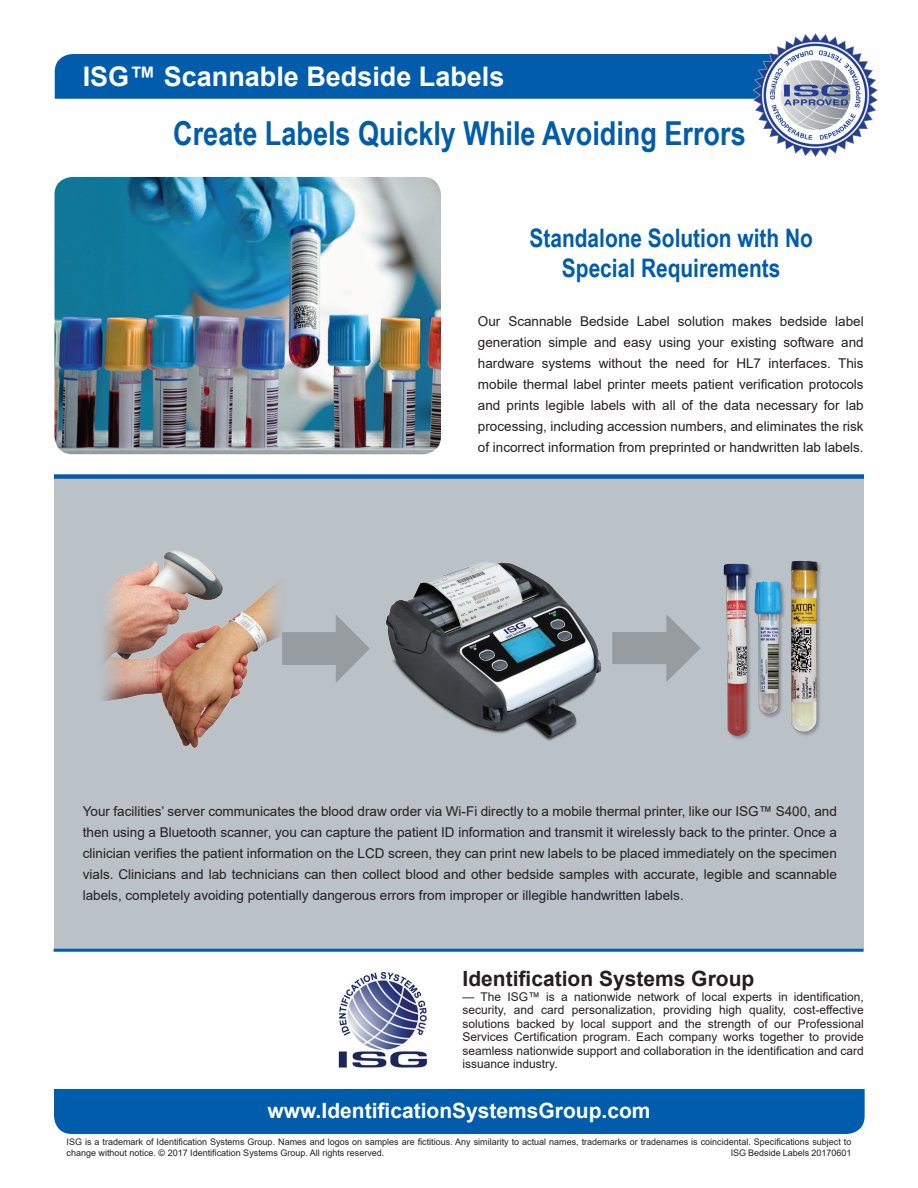
<style>
.page{position:relative;width:918px;height:1188px;background:#fff}
.page>*{position:absolute;margin:0;border:0;box-sizing:border-box;transform-origin:0 0}
.t1{font:700 33px "Arial Narrow";color:#015dab}
.t2{font:700 27px "Arial";color:#fff}
.t3{font:700 25.5px/30.6px "Arial Narrow";color:#015dab;text-align:center}
.t4{font:700 21px "Arial";color:#fff}
.t5{font:700 21px "Arial";color:#231f20}
.t6{font:13.5px/21px "Arial";color:#231f20;text-align:justify}
.t7{font:12px/13.5px "Arial";color:#231f20;text-align:justify}
.t8{font:9px/10.8px "Arial";color:#231f20}
</style>
<div class="page">
<div style="left:54px;top:477px;width:810px;height:472px;background:#bac1c7"></div>
<div style="left:54px;top:1089px;width:811px;height:45px;background:#015dab"></div>
<div style="left:55px;top:54px;width:697px;height:45px;background:#015dab"></div>
<img style="left:752px;top:33px;width:126px;height:124px">
<div style="left:54px;top:474px;width:810px;height:5px;background:#015dab"></div>
<img style="left:54px;top:177px;width:387px;height:277px">
<img style="left:386px;top:561px;width:215px;height:180px">
<img style="left:723px;top:560px;width:98px;height:179px">
<img style="left:612px;top:614px;width:89px;height:68px">
<img style="left:102px;top:550px;width:179px;height:198px">
<hr style="left:54px;top:949px;width:810px;height:3px;background:#015dab">
<img style="left:338px;top:971px;width:91px;height:97px">
<h2 class="t2" style="left:83px;top:58px;width:423px">ISG™ Scannable Bedside Labels</h2>
<h1 class="t1" style="left:173px;top:108px;width:574px">Create Labels Quickly While Avoiding Errors</h1>
<h3 class="t3" style="left:529px;top:221px;width:285px">Standalone Solution with No<br>Special Requirements</h3>
<p class="t6" style="left:478px;top:311px;width:387px">Our Scannable Bedside Label solution makes bedside label generation simple and easy using your existing software and hardware systems without the need for HL7 interfaces. This mobile thermal label printer meets patient verification protocols and prints legible labels with all of the data necessary for lab processing, including accession numbers, and eliminates the risk of incorrect information from preprinted or handwritten lab labels.</p>
<p class="t6" style="left:83px;top:801px;width:756px">Your facilities’ server communicates the blood draw order via Wi-Fi directly to a mobile thermal printer, like our ISG™ S400, and then using a Bluetooth scanner, you can capture the patient ID information and transmit it wirelessly back to the printer. Once a clinician verifies the patient information on the LCD screen, they can print new labels to be placed immediately on the specimen vials. Clinicians and lab technicians can then collect blood and other bedside samples with accurate, legible and scannable labels, completely avoiding potentially dangerous errors from improper or illegible handwritten labels.</p>
<h3 class="t5" style="left:463px;top:964px;width:293px">Identification Systems Group</h3>
<p class="t7" style="left:463px;top:990px;width:403px">— The ISG™ is a nationwide network of local experts in identification, security, and card personalization, providing high quality, cost-effective solutions backed by local support and the strength of our Professional Services Certification program. Each company works together to provide seamless nationwide support and collaboration in the identification and card issuance industry.</p>
<h3 class="t4" style="left:267px;top:1096px;width:385px">www.IdentificationSystemsGroup.com</h3>
<p class="t8" style="left:67px;top:1136px;width:786px">ISG is a trademark of Identification Systems Group. Names and logos on samples are fictitious. Any similarity to actual names, trademarks or tradenames is coincidental. Specifications subject to change without notice. © 2017 Identification Systems Group. All rights reserved.</p>
<p class="t8" style="left:731px;top:1147px;width:122px">ISG Bedside Labels 20170601</p>
</div>
